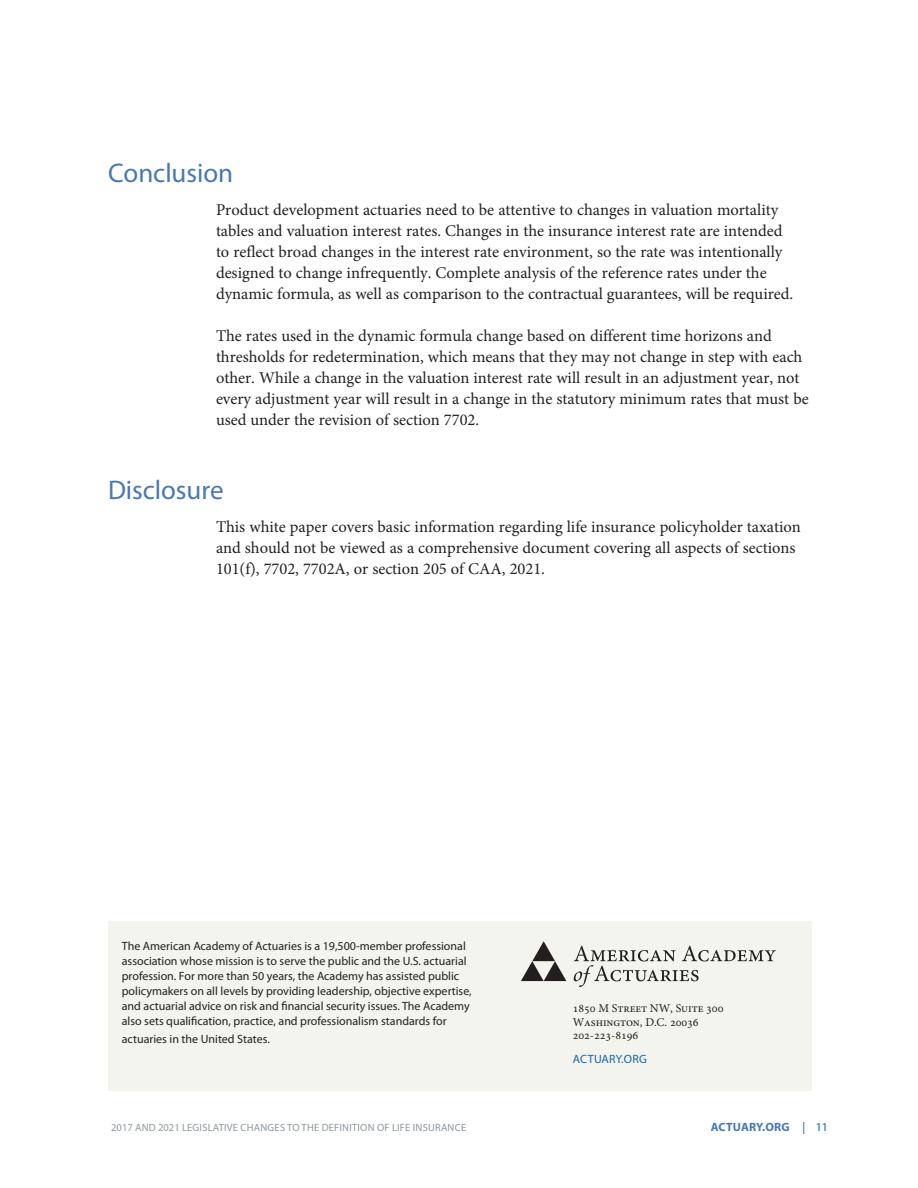
<style>
.page{position:relative;width:918px;height:1188px;background:#fff}
.page>*{position:absolute;margin:0;border:0;box-sizing:border-box;transform-origin:0 0}
.Sub_1_Blueheads{font:27px "Myriad Pro";color:#4878b4}
.text{font:16.5px/21px "Minion Pro";color:#231f20}
.t1{font:12px/15px "Myriad Pro";color:#231f20}
.text-2{font:12px/13.5px "Minion Pro";letter-spacing:-.01em;color:#231f20}
.t2{font:700 12px "Myriad Pro";letter-spacing:.02em;color:#4579b6}
.text-3{font:12px "Myriad Pro";letter-spacing:.02em;color:#1367a8}
.t3{font:10.5px "Myriad Pro";letter-spacing:.02em;color:#8f989f}
.s1{font-weight:400;color:#1367a8}
</style>
<div class="page">
<div style="left:108px;top:921px;width:704px;height:169px;background:#f3f4ed"></div>
<svg style="left:521px;top:941px;width:45px;height:40px"></svg>
<svg style="left:574px;top:946px;width:202px;height:41px"></svg>
<p class="Sub_1_Blueheads" style="left:108px;top:157px;width:127px">Conclusion</p>
<p class="text" style="left:216px;top:200px;width:579px">Product development actuaries need to be attentive to changes in valuation mortality tables and valuation interest rates. Changes in the insurance interest rate are intended to reflect broad changes in the interest rate environment, so the rate was intentionally designed to change infrequently. Complete analysis of the reference rates under the dynamic formula, as well as comparison to the contractual guarantees, will be required.</p>
<p class="text" style="left:216px;top:326px;width:594px">The rates used in the dynamic formula change based on different time horizons and thresholds for redetermination, which means that they may not change in step with each other. While a change in the valuation interest rate will result in an adjustment year, not every adjustment year will result in a change in the statutory minimum rates that must be used under the revision of section 7702.</p>
<p class="Sub_1_Blueheads" style="left:108px;top:473px;width:117px">Disclosure</p>
<p class="text" style="left:216px;top:516px;width:586px">This white paper covers basic information regarding life insurance policyholder taxation and should not be viewed as a comprehensive document covering all aspects of sections<br>101(f), 7702, 7702A, or section 205 of CAA, 2021.</p>
<p class="t1" style="left:122px;top:939px;width:351px">The American Academy of Actuaries is a 19,500-member professional association whose mission is to serve the public and the U.S. actuarial profession. For more than 50 years, the Academy has assisted public policymakers on all levels by providing leadership, objective expertise, and actuarial advice on risk and financial security issues. The Academy also sets qualification, practice, and professionalism standards for</p>
<p class="t1" style="left:122px;top:1032px;width:150px">actuaries in the United States.</p>
<p class="text-2" style="left:573px;top:1002px;width:152px">1850 M Street NW, Suite 300<br>Washington, D.C. 20036<br>202-223-8196</p>
<p class="text-3" style="left:573px;top:1052px;width:75px">ACTUARY.ORG</p>
<p class="t3" style="left:111px;top:1121px;width:356px">2017 AND 2021 LEGISLATIVE CHANGES TO THE DEFINITION OF LIFE INSURANCE</p>
<p class="t2" style="left:711px;top:1119px;width:119px">ACTUARY.ORG <span class="s1">| 11</span></p>
</div>
